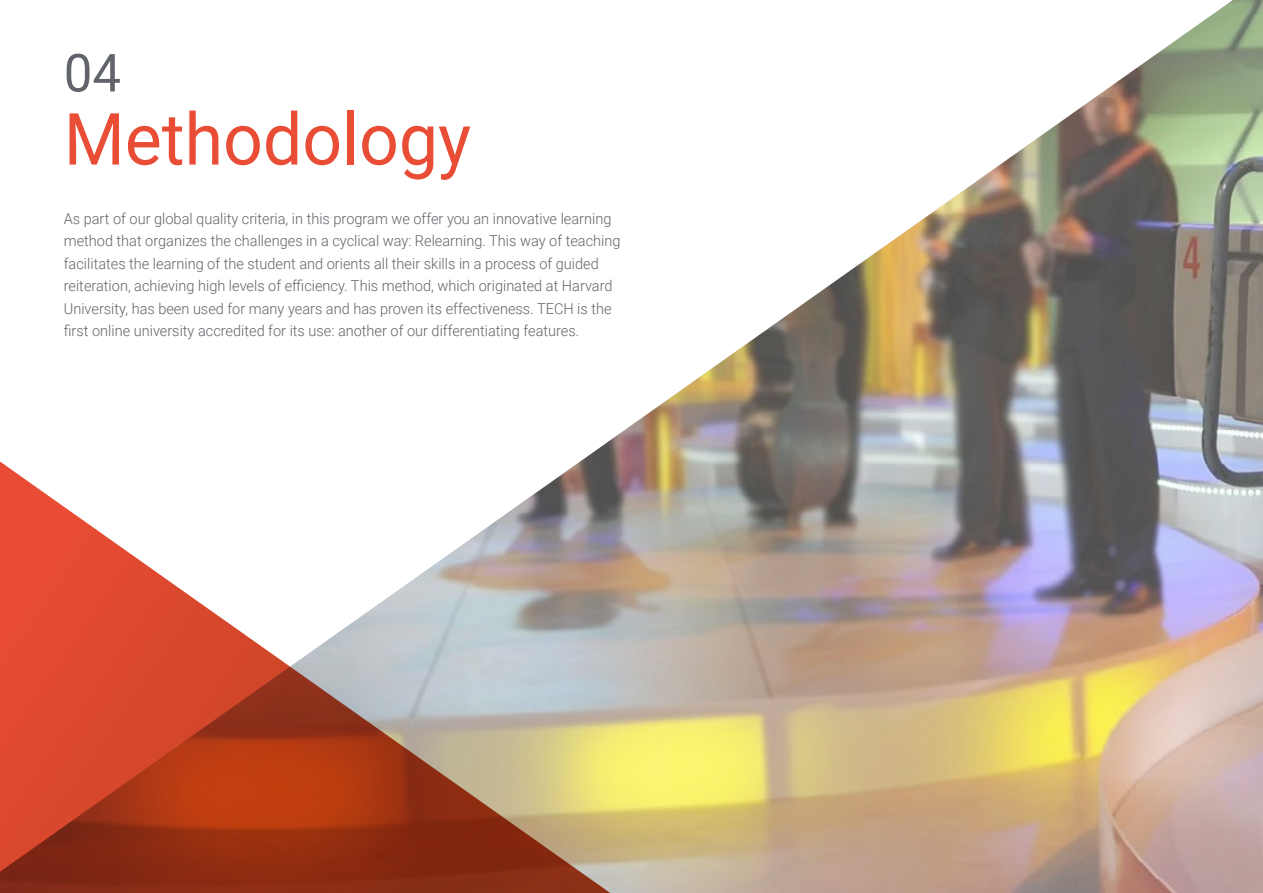
<style>
.page{position:relative;width:1263px;height:893px;background:#fff}
.page>*{position:absolute;margin:0;border:0;box-sizing:border-box;transform-origin:0 0}
.t1{font:72px "Roboto";color:#e94d35}
.t2{font:52.5px "Roboto";color:#61646a}
.t3{font:300 15px/22.5px "Roboto";color:#61646a}
</style>
<div class="page">
<img style="left:602px;top:0;width:661px;height:893px">
<svg style="left:0;top:446px;width:640px;height:447px"></svg>
<h2 class="t2" style="left:64px;top:36px;width:59px">04</h2>
<h1 class="t1" style="left:64px;top:89px;width:409px">Methodology</h1>
<p class="t3" style="left:64px;top:207px;width:558px">As part of our global quality criteria, in this program we offer you an innovative learning method that organizes the challenges in a cyclical way: Relearning. This way of teaching facilitates the learning of the student and orients all their skills in a process of guided reiteration, achieving high levels of efficiency. This method, which originated at Harvard University, has been used for many years and has proven its effectiveness. TECH is the first online university accredited for its use: another of our differentiating features.</p>
</div>
